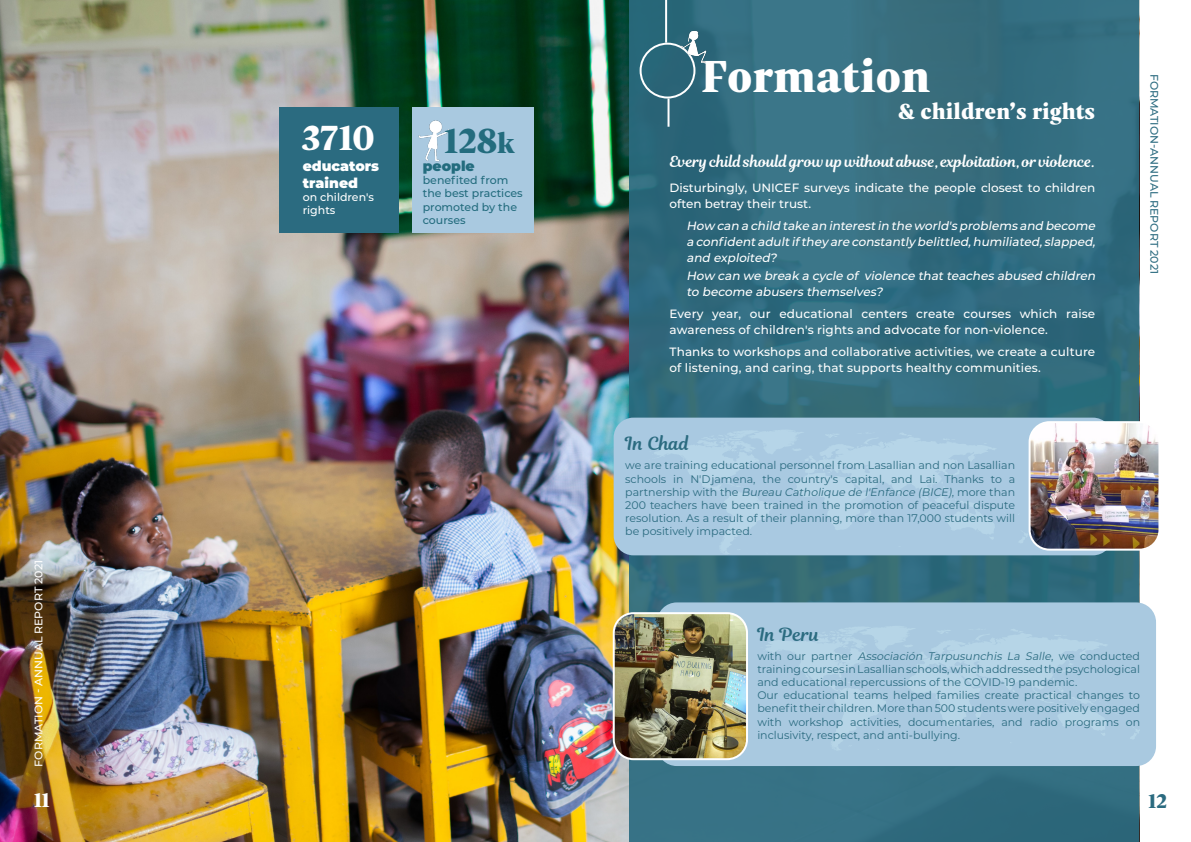
<style>
.page{position:relative;width:1191px;height:842px;background:#fff}
.page>*{position:absolute;margin:0;border:0;box-sizing:border-box;transform-origin:0 0}
.t1{font:900 45px "Indivisa Text Serif";color:#fff}
.t2{font:900 35px "Indivisa Text Serif";color:#fff}
.t3{font:900 35px "Indivisa Text Serif";color:#236c7e}
.t4{font:900 22px "Indivisa Text Serif";color:#fff}
.Stile_di_paragrafo_1{font:900 20px "Indivisa Text Serif";color:#fff}
.Stile_di_paragrafo_1-2{font:900 20px "Indivisa Text Serif";color:#2b6b80}
.t5{font:18px "Magnolia Script";color:#2b6b80}
.t6{font:15px "Magnolia Script";color:#fff}
.t7{font:900 14px/16.8px "Montserrat";color:#fff}
.t8{font:900 14px "Montserrat";color:#236c7e}
.t9{font:500 12px/16px "Montserrat";letter-spacing:.01em;color:#fff}
.t10{font:italic 500 12px/16px "Montserrat";color:#fff;text-align:justify}
.t11{font:11px/13.2px "Montserrat";color:#2b6b80;text-align:justify}
.t12{font:500 11px/13.2px "Montserrat";color:#236c7e}
.Content{font:500 11px "Montserrat";color:#fff}
.Content-2{font:500 11px "Montserrat";color:#2b6b80}
.s1{color:#fffefc}
.s2{font-size:28px}
.s3{font-style:italic}
</style>
<div class="page">
<img style="left:0;top:0;width:629px;height:842px">
<div style="left:629px;top:0;width:510px;height:842px;background:linear-gradient(to right,#346e81,#336d7e)"></div>
<hr style="left:665px;top:0;width:2px;height:43px;background:#fff">
<div style="left:639px;top:43px;width:56px;height:56px;border:2px solid #fff;border-radius:50%"></div>
<hr style="left:667px;top:99px;width:2px;height:28px;background:#fff">
<div style="left:279px;top:107px;width:120px;height:126px;background:#2b6b80"></div>
<div style="left:412px;top:107px;width:122px;height:126px;background:#a9c9e0"></div>
<img style="left:411px;top:115px;width:39px;height:50px">
<div style="left:613px;top:418px;width:499px;height:137px;background:#a9c9e1;border-radius:20px"></div>
<img style="left:1031px;top:424px;width:126px;height:124px">
<div style="left:1028px;top:421px;width:132px;height:130px;border:2px solid #fff;border-radius:20px"></div>
<img style="left:677px;top:28px;width:33px;height:38px">
<div style="left:657px;top:602px;width:499px;height:164px;background:#a9c9e0;border-radius:20px"></div>
<img style="left:614px;top:613px;width:131px;height:146px">
<div style="left:613px;top:612px;width:135px;height:148px;border:2px solid #fff;border-radius:20px"></div>
<svg style="left:637px;top:430px;width:391px;height:129px"></svg>
<svg style="left:766px;top:626px;width:374px;height:124px"></svg>
<p class="Content" style="left:31px;top:767px;width:208px;rotate:-90deg"><span class="s1">FORMATION -</span> ANNUAL REPORT 2021</p>
<p class="Stile_di_paragrafo_1" style="left:34px;top:783px;width:17px">11</p>
<p class="t2" style="left:302px;top:108px;width:74px">3710</p>
<p class="t7" style="left:303px;top:157px;width:78px">educators trained</p>
<p class="Content" style="left:303px;top:189px;width:73px">on children's</p>
<p class="Content" style="left:303px;top:203px;width:34px">rights</p>
<p class="t3" style="left:444px;top:111px;width:72px">128<span class="s2">k</span></p>
<p class="t8" style="left:423px;top:156px;width:53px">people</p>
<p class="t12" style="left:423px;top:173px;width:101px">benefited from the best practices promoted by the courses</p>
<p class="t1" style="left:701px;top:39px;width:231px">Formation</p>
<p class="t4" style="left:897px;top:93px;width:199px">&amp; children’s rights</p>
<p class="t6" style="left:669px;top:151px;width:427px">Every child should grow up without abuse, exploitation, or violence.</p>
<p class="t9" style="left:669px;top:179px;width:427px">Disturbingly, UNICEF surveys indicate the people closest to children often betray their trust.</p>
<p class="t10" style="left:686px;top:217px;width:413px">How can a child take an interestin the world's problems and become a confidentadultifthey are constantly belittled,humiliated,slapped, and exploited?</p>
<p class="t10" style="left:686px;top:268px;width:413px">How can we break a cycle of violence thatteaches abused children to become abusers themselves?</p>
<p class="t9" style="left:669px;top:305px;width:427px">Every year, our educational centers create courses which raise awareness of children's rights and advocate for non-violence.</p>
<p class="t9" style="left:669px;top:343px;width:427px">Thanks to workshops and collaborative activities, we create a culture of listening, and caring, that supports healthy communities.</p>
<p class="t5" style="left:625px;top:431px;width:66px">In Chad</p>
<p class="t11" style="left:625px;top:458px;width:391px">we are training educational personnel from Lasallian and non Lasallian schools in N'Djamena, the country's capital, and Lai. Thanks to a p a rt n e rs h i p wi t h t h e <span class="s3">Bureau Catholique de l'Enfance (BICE)</span>, m o re t h a n 200 teachers have been trained in the promotion of peaceful dispute resolution. As a result of their planning, more than 17,000 students will be positively impacted.</p>
<p class="Content-2" style="left:1162px;top:74px;width:202px;rotate:90deg">FORMATION-ANNUAL REPORT 2021</p>
<p class="t5" style="left:757px;top:621px;width:64px">In Peru</p>
<p class="t11" style="left:757px;top:649px;width:384px">w i t h o u r p a rt n e r <span class="s3">Associación Tarpusunchis La Salle</span>, we co n d u cte d training courses in Lasallian schools, which addressed the psychological and educational repercussions of the COVID-19 pandemic.</p>
<p class="t11" style="left:757px;top:688px;width:384px">Our educational teams helped families create practical changes to benefit their children. More than 500 students were positively engaged with workshop activities, documentaries, and radio programs on inclusivity, respect, and anti-bullying.</p>
<p class="Stile_di_paragrafo_1-2" style="left:1148px;top:784px;width:20px">12</p>
</div>
